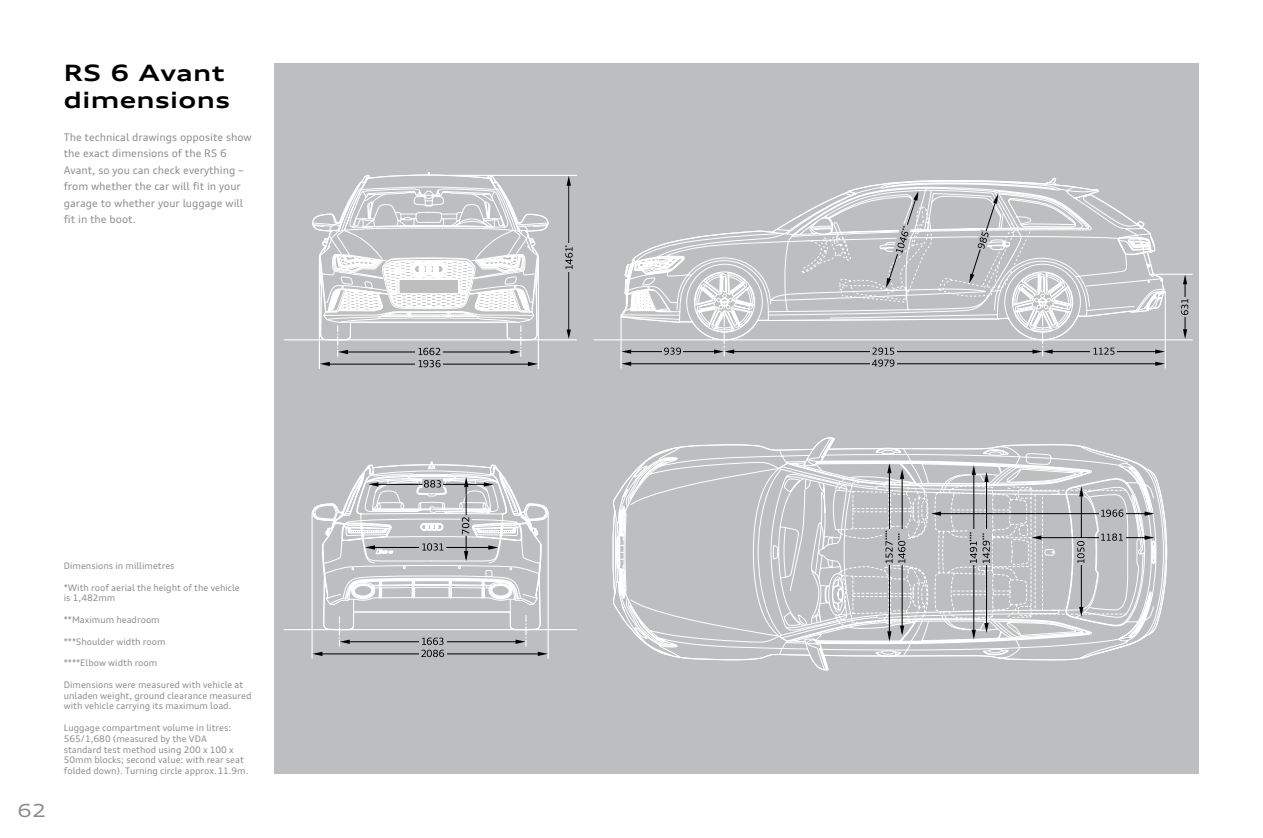
<style>
.page{position:relative;width:1263px;height:838px;background:#fff}
.page>*{position:absolute;margin:0;border:0;box-sizing:border-box;transform-origin:0 0}
.t1{font:700 expanded 22.5px/27px "Audi Type";letter-spacing:.02em;color:#000}
.t2{font:expanded 18px "Audi Type";color:#8a8c8e}
.t3{font:10.5px/16.5px "Audi Type";color:#8a8c8e}
.t4{font:9px/10.8px "Audi Type";color:#8a8c8e}
</style>
<div class="page">
<div style="left:275px;top:64px;width:924px;height:710px;background:#bcbec0"></div>
<hr style="left:284px;top:339px;width:293px;height:1px;background:#fff">
<svg style="left:311px;top:172px;width:266px;height:197px"></svg>
<hr style="left:284px;top:629px;width:293px;height:1px;background:#fff">
<svg style="left:283px;top:461px;width:266px;height:198px"></svg>
<hr style="left:593px;top:339px;width:600px;height:1px;background:#fff">
<hr style="left:1165px;top:291px;width:1px;height:77px;background:#fff">
<hr style="left:620px;top:314px;width:2px;height:54px;background:#fff">
<hr style="left:1185px;top:282px;width:1px;height:52px;background:#000">
<svg style="left:1183px;top:329px;width:4px;height:10px"></svg>
<svg style="left:1183px;top:275px;width:4px;height:9px"></svg>
<hr style="left:1156px;top:274px;width:37px;height:1px;background:#fff">
<svg style="left:1185px;top:297px;width:4px;height:19px"></svg>
<svg style="left:1181px;top:299px;width:7px;height:16px"></svg>
<svg style="left:620px;top:177px;width:546px;height:164px"></svg>
<svg style="left:621px;top:191px;width:544px;height:175px"></svg>
<svg style="left:612px;top:437px;width:556px;height:233px"></svg>
<h1 class="t1" style="left:64px;top:59px;width:168px">RS 6 Avant dimensions</h1>
<p class="t3" style="left:64px;top:129px;width:189px">The technical drawings opposite show the exact dimensions of the RS 6<br>Avant, so you can check everything – from whether the car will fit in your garage to whether your luggage will fit in the boot.</p>
<h2 class="t2" style="left:17px;top:798px;width:30px">62</h2>
<p class="t4" style="left:64px;top:560px;width:112px">Dimensions in millimetres</p>
<p class="t4" style="left:64px;top:582px;width:178px">*With roof aerial the height of the vehicle is 1,482mm</p>
<p class="t4" style="left:64px;top:614px;width:97px">**Maximum headroom</p>
<p class="t4" style="left:64px;top:636px;width:103px">***Shoulder width room</p>
<p class="t4" style="left:64px;top:657px;width:95px">****Elbow width room</p>
<p class="t4" style="left:64px;top:679px;width:189px">Dimensions were measured with vehicle at unladen weight, ground clearance measured with vehicle carrying its maximum load.</p>
<p class="t4" style="left:64px;top:722px;width:186px">Luggage compartment volume in litres:<br>565/1,680 (measured by the VDA<br>standard test method using 200 x 100 x 50mm blocks; second value: with rear seat folded down). Turning circle approx.11.9m.</p>
</div>
